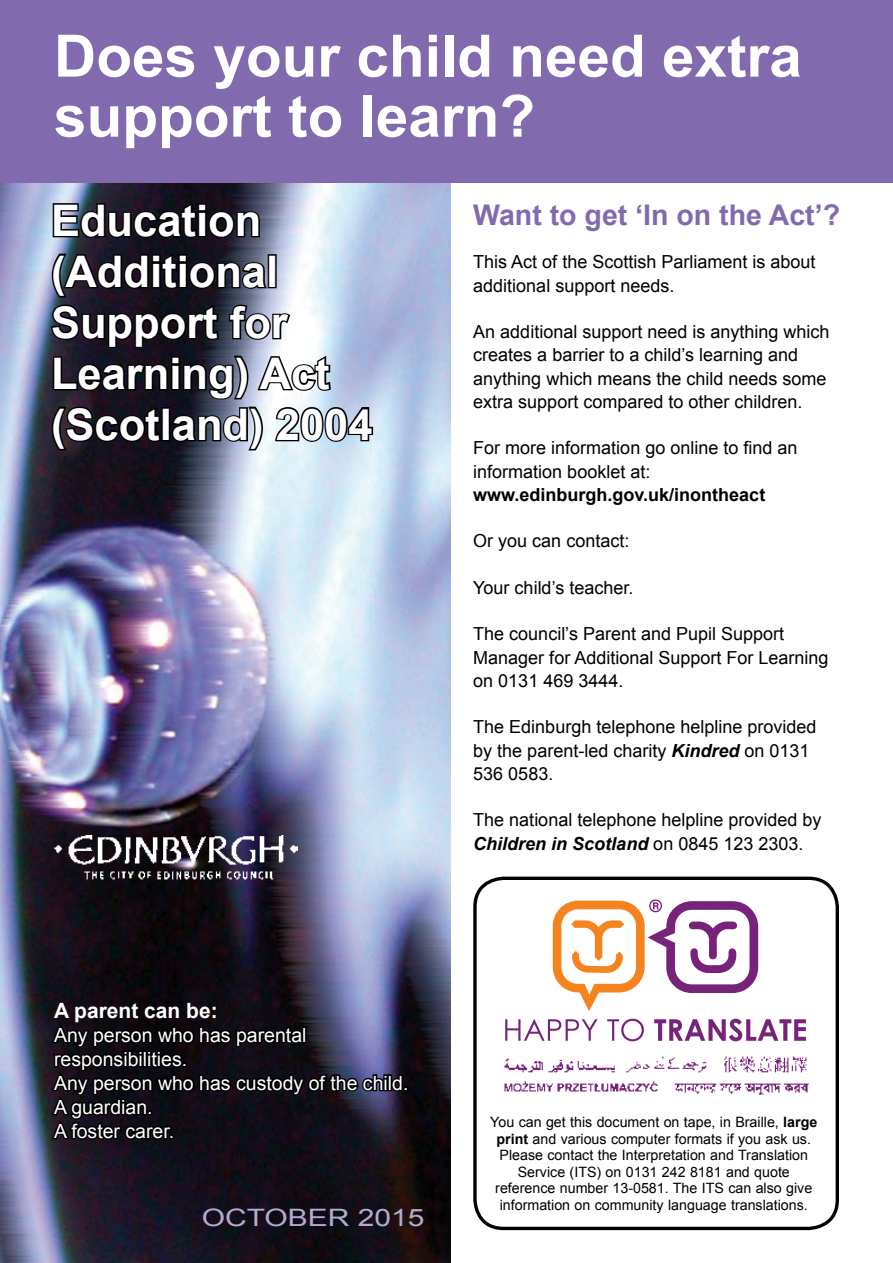
<style>
.page{position:relative;width:893px;height:1263px;background:#fff}
.page>*{position:absolute;margin:0;border:0;box-sizing:border-box;transform-origin:0 0}
.t1{font:700 58.5px/60px "Arial";color:#fff}
.t2{font:700 43.5px/51px "Arial";color:#fff}
.t3{font:700 28.5px "Arial";color:#826aaf}
.t4{font:24px "Arial";color:#b6a9d2;scale:1.25 1}
.t5{font:700 21px "Arial";color:#fff}
.t6{font:19.5px/24px "Arial";color:#fff}
.t7{font:18px/23.2px "Arial";color:#000}
.t8{font:700 18px "Arial";color:#000}
.t9{font:14.25px/16.5px "Arial";color:#000;text-align:center}
.s1{font-weight:700;font-style:italic}
.s2{font-weight:700}
</style>
<div class="page">
<img style="left:0;top:183px;width:451px;height:1080px">
<div style="left:0;top:0;width:893px;height:183px;background:#826aaf"></div>
<svg style="left:50px;top:1016px;width:358px;height:126px"></svg>
<img style="left:54px;top:836px;width:243px;height:54px">
<svg style="left:51px;top:200px;width:210px;height:40px"></svg>
<svg style="left:49px;top:251px;width:326px;height:202px"></svg>
<div style="left:473px;top:877px;width:366px;height:353px;border:3px solid #000;border-radius:29px"></div>
<svg style="left:505px;top:1019px;width:93px;height:22px"></svg>
<svg style="left:607px;top:1019px;width:37px;height:22px"></svg>
<svg style="left:654px;top:1019px;width:152px;height:22px"></svg>
<svg style="left:553px;top:899px;width:205px;height:112px"></svg>
<img style="left:504px;top:1056px;width:305px;height:39px">
<h1 class="t1" style="left:54px;top:28px;width:749px">Does your child need extra support to learn?</h1>
<h2 class="t2" style="left:51px;top:196px;width:323px">Education (Additional<br>Support for<br>Learning) Act (Scotland) 2004</h2>
<h3 class="t3" style="left:473px;top:196px;width:368px">Want to get ‘In on the Act’?</h3>
<p class="t7" style="left:473px;top:250px;width:344px">This Act of the Scottish Parliament is about additional support needs.</p>
<p class="t7" style="left:473px;top:320px;width:358px">An additional support need is anything which creates a barrier to a child’s learning and anything which means the child needs some extra support compared to other children.</p>
<p class="t7" style="left:473px;top:436px;width:326px">For more information go online to find an information booklet at:</p>
<p class="t8" style="left:473px;top:482px;width:294px">www.edinburgh.gov.uk/inontheact</p>
<p class="t7" style="left:473px;top:529px;width:158px">Or you can contact:</p>
<p class="t7" style="left:473px;top:576px;width:162px">Your child’s teacher.</p>
<p class="t7" style="left:473px;top:622px;width:357px">The council’s Parent and Pupil Support<br>Manager for Additional Support For Learning on 0131 469 3444.</p>
<p class="t7" style="left:473px;top:715px;width:345px">The Edinburgh telephone helpline provided by the parent-led charity <span class="s1">Kindred</span> on 0131<br>536 0583.</p>
<p class="t7" style="left:473px;top:808px;width:350px">The national telephone helpline provided by<br><span class="s1">Children in Scotland</span> on 0845 123 2303.</p>
<p class="t5" style="left:54px;top:996px;width:165px">A parent can be:</p>
<p class="t6" style="left:54px;top:1023px;width:356px">Any person who has parental responsibilities.<br>Any person who has custody of the child.<br>A guardian.<br>A foster carer.</p>
<h3 class="t4" style="left:202px;top:1202px;width:180px">OCTOBER 2015</h3>
<p class="t9" style="left:490px;top:1114px;width:329px">You can get this document on tape, in Braille, <span class="s2">large print</span> and various computer formats if you ask us.<br>Please contact the Interpretation and Translation Service (ITS) on 0131 242 8181 and quote reference number 13-0581. The ITS can also give information on community language translations.</p>
</div>
